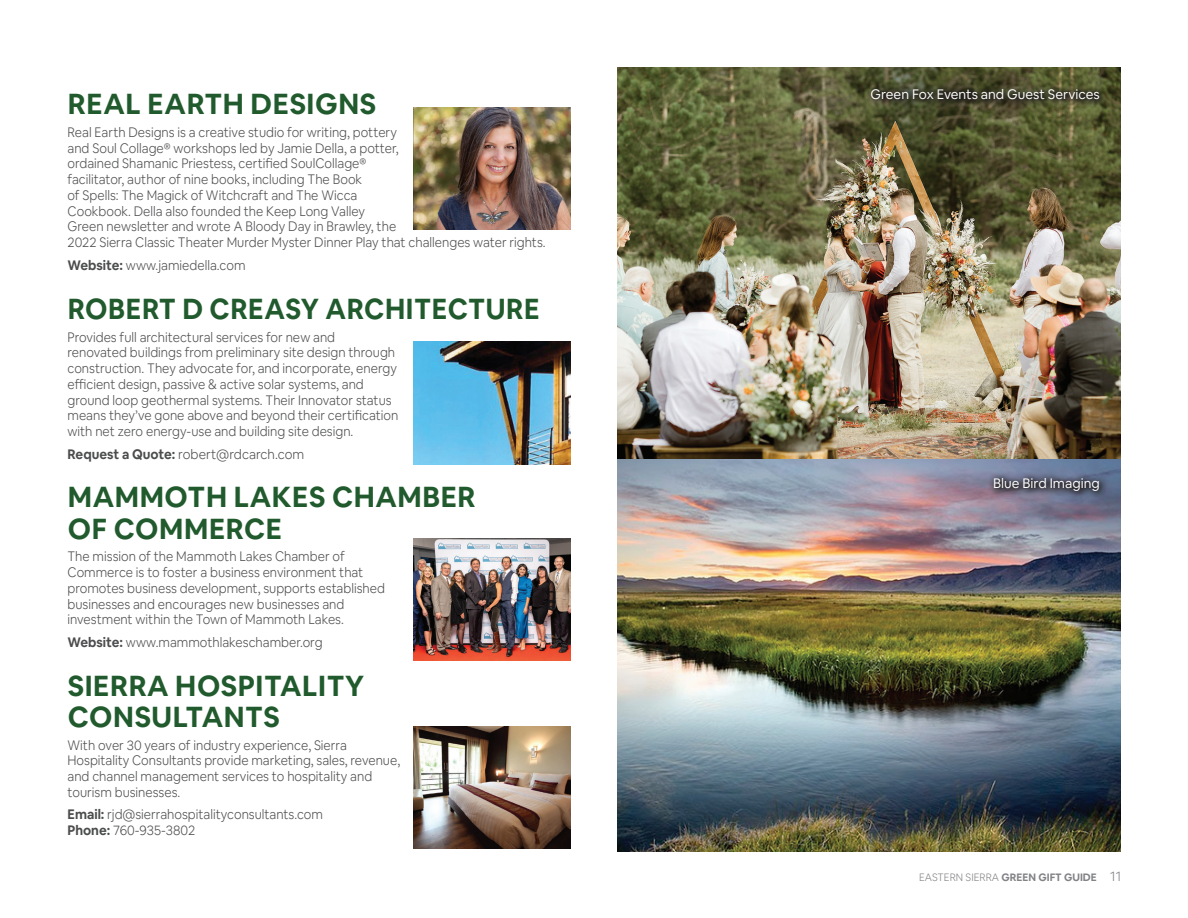
<style>
.page{position:relative;width:1188px;height:918px;background:#fff}
.page>*{position:absolute;margin:0;border:0;box-sizing:border-box;transform-origin:0 0}
.t1{font:700 28.5px/31.5px "Airbnb Cereal App";letter-spacing:.02em;color:#205a2d}
.t2{font:700 28.5px "Airbnb Cereal App";letter-spacing:.02em;color:#205a2d;scale:.96 1}
.t3{font:300 13.5px/15.8px "Airbnb Cereal App";color:#4b4c4d;scale:.95 1}
.t4{font:13.5px "Airbnb Cereal App";color:#fff}
.t5{font:300 13.5px "Airbnb Cereal App";color:#4b4c4d}
.t6{font:700 10.5px "Airbnb Cereal App";color:#808285}
.s1{font-weight:700}
.s2{font-weight:300}
.s3{font-weight:300;font-size:13.5px}
</style>
<div class="page">
<img style="left:414px;top:107px;width:156px;height:123px">
<img style="left:414px;top:342px;width:156px;height:123px">
<img style="left:414px;top:538px;width:156px;height:123px">
<img style="left:414px;top:726px;width:156px;height:123px">
<img style="left:618px;top:68px;width:502px;height:783px">
<svg style="left:864px;top:82px;width:244px;height:26px;background:#44452b"></svg>
<svg style="left:987px;top:472px;width:121px;height:28px;background:#5d6075"></svg>
<h1 class="t1" style="left:68px;top:89px;width:310px">REAL EARTH DESIGNS</h1>
<p class="t3" style="left:68px;top:124px;width:505px">Real Earth Designs is a creative studio for writing, pottery<br>and Soul Collage® workshops led by Jamie Della, a potter,<br>ordained Shamanic Priestess, certified SoulCollage®<br>facilitator, author of nine books, including The Book<br>of Spells: The Magick of Witchcraft and The Wicca<br>Cookbook. Della also founded the Keep Long Valley<br>Green newsletter and wrote A Bloody Day in Brawley, the<br>2022 Sierra Classic Theater Murder Myster Dinner Play that challenges water rights.</p>
<p class="t3" style="left:68px;top:258px;width:189px"><span class="s1">Website:</span> www.jamiedella.com</p>
<h1 class="t2" style="left:68px;top:291px;width:493px">ROBERT D CREASY ARCHITECTURE</h1>
<p class="t3" style="left:68px;top:329px;width:350px">Provides full architectural services for new and<br>renovated buildings from preliminary site design through construction. They advocate for, and incorporate, energy efficient design, passive &amp; active solar systems, and ground loop geothermal systems. Their Innovator status means they’ve gone above and beyond their certification with net zero energy-use and building site design.</p>
<p class="t5" style="left:68px;top:446px;width:238px"><span class="s1">Request a Quote:</span> robert@rdcarch.com</p>
<h1 class="t1" style="left:68px;top:482px;width:409px">MAMMOTH LAKES CHAMBER<br>OF COMMERCE</h1>
<p class="t3" style="left:68px;top:549px;width:336px">The mission of the Mammoth Lakes Chamber of Commerce is to foster a business environment that promotes business development, supports established businesses and encourages new businesses and investment within the Town of Mammoth Lakes.</p>
<p class="t3" style="left:68px;top:634px;width:270px"><span class="s1">Website:</span> www.mammothlakeschamber.org</p>
<h1 class="t1" style="left:68px;top:670px;width:298px">SIERRA HOSPITALITY<br>CONSULTANTS</h1>
<p class="t3" style="left:68px;top:737px;width:352px">With over 30 years of industry experience, Sierra Hospitality Consultants provide marketing, sales, revenue, and channel management services to hospitality and tourism businesses.</p>
<p class="t3" style="left:68px;top:807px;width:270px"><span class="s1">Email:</span> rjd@sierrahospitalityconsultants.com<br><span class="s1">Phone:</span> 760-935-3802</p>
<p class="t4" style="left:871px;top:86px;width:231px">Green Fox Events and Guest Services</p>
<p class="t4" style="left:993px;top:476px;width:108px">Blue Bird Imaging</p>
<p class="t6" style="left:919px;top:871px;width:204px"><span class="s2">EASTERN SIERRA</span> GREEN GIFT GUIDE <span class="s3">11</span></p>
</div>
